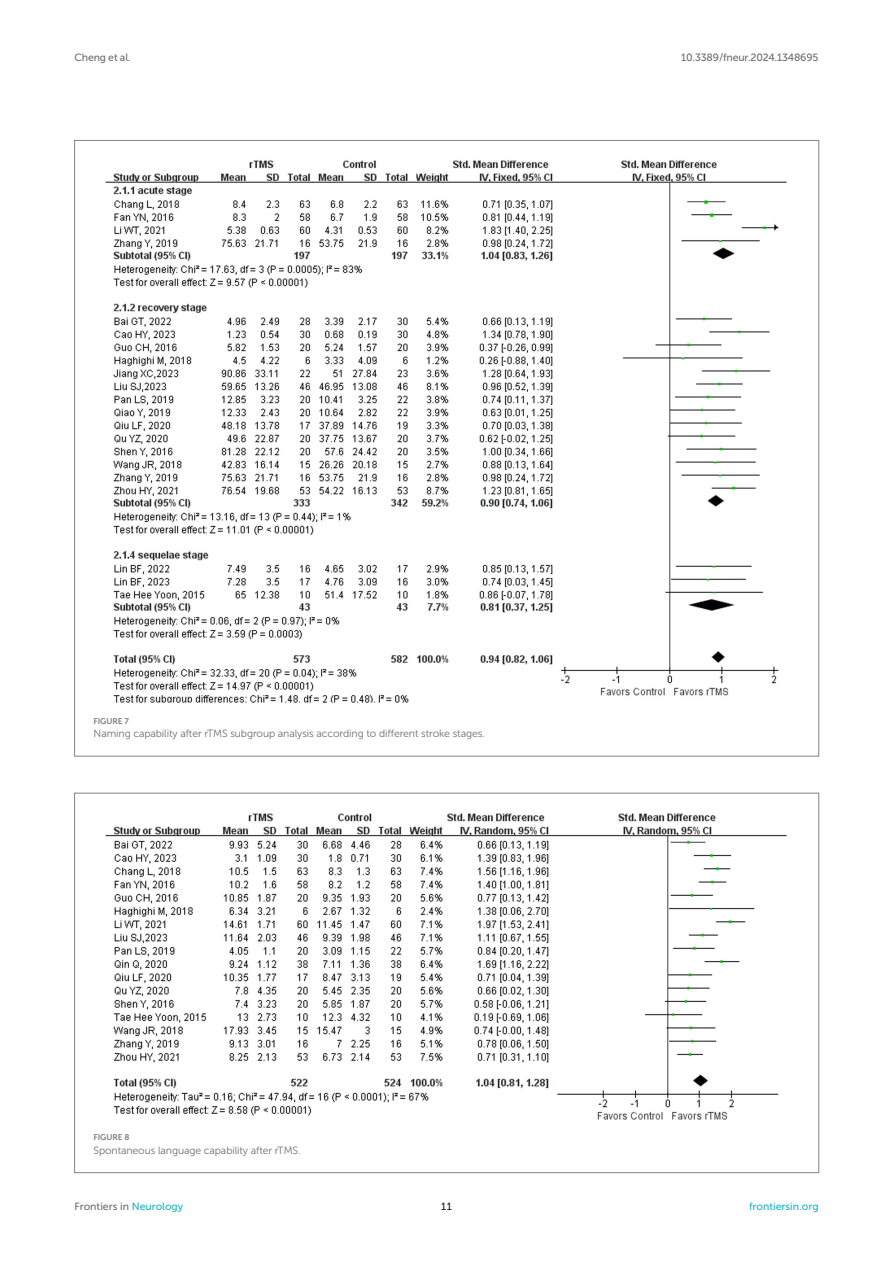
<style>
.page{position:relative;width:893px;height:1263px;background:#fff}
.page>*{position:absolute;margin:0;border:0;box-sizing:border-box;transform-origin:0 0}
.FIG_LEG{font:10.5px "Museo Sans 300";letter-spacing:-.01em;color:#706f70}
.t1{font:10.5px "Museo Sans 500";letter-spacing:-.015em;color:#706f70}
.t2{font:10.5px "Museo Sans 500";color:#1db5c3}
.t3{font:10.5px "Museo Sans 500";color:#1b1c1b}
.FIG_HD{font:8.25px "Museo Sans 700";letter-spacing:-.01em;color:#7e7f7f}
.s1{color:#1db5c3}
</style>
<div class="page">
<img style="left:105px;top:160px;width:682px;height:543px">
<img style="left:105px;top:813px;width:682px;height:307px">
<p class="t1" style="left:74px;top:51px;width:58px">Cheng et al.</p>
<p class="t1" style="left:681px;top:51px;width:139px">10.3389/fneur.2024.1348695</p>
<p class="FIG_HD" style="left:94px;top:716px;width:37px">FIGURE 7</p>
<p class="FIG_LEG" style="left:94px;top:728px;width:393px">Naming capability after rTMS subgroup analysis according to different stroke stages.</p>
<p class="FIG_HD" style="left:94px;top:1132px;width:37px">FIGURE 8</p>
<p class="FIG_LEG" style="left:94px;top:1144px;width:209px">Spontaneous language capability after rTMS.</p>
<p class="t1" style="left:74px;top:1200px;width:110px">Frontiers in <span class="s1">Neurology</span></p>
<p class="t3" style="left:441px;top:1200px;width:12px">11</p>
<p class="t2" style="left:749px;top:1200px;width:71px">frontiersin.org</p>
</div>
